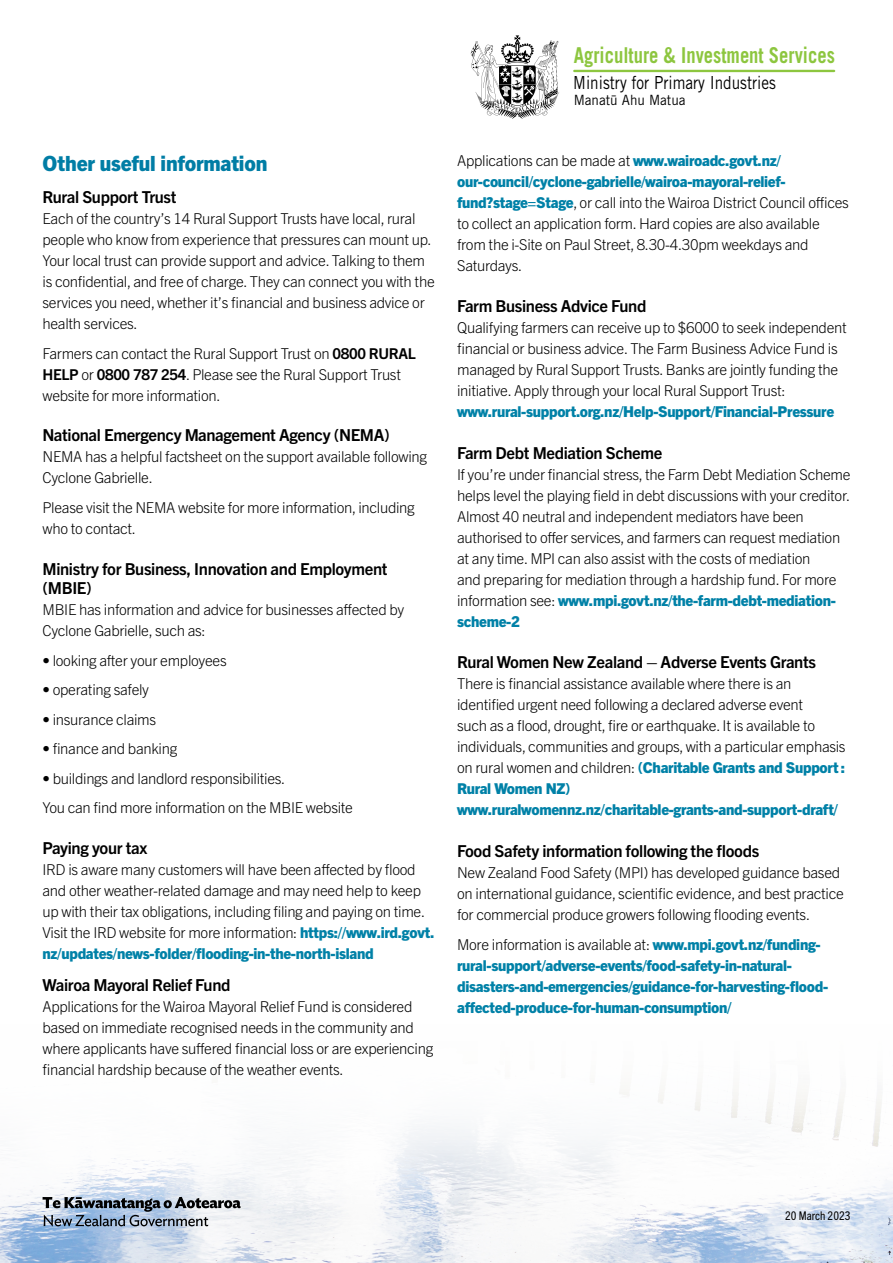
<style>
.page{position:relative;width:893px;height:1263px;background:#fff}
.page>*{position:absolute;margin:0;border:0;box-sizing:border-box;transform-origin:0 0}
.t1{font:700 21.9px "Trade Gothic LT Std";color:#8dc63f;scale:.85 1}
.t2{font:800 21px "Trade Gothic Next LT Pro";letter-spacing:-.01em;color:#007da5}
.t3{font:18px "Trade Gothic LT Std";color:#000;scale:.85 1}
.t4{font:700 16.5px/19.5px "Trade Gothic Next LT Pro";letter-spacing:-.02em;color:#000}
.t5{font:300 15px/21px "Trade Gothic Next LT Pro";letter-spacing:-.02em;color:#000}
.t6{font:800 15px/21px "Trade Gothic Next LT Pro";letter-spacing:-.02em;color:#0081a7}
.t7{font:14.1px "Trade Gothic LT Std";color:#000;scale:.95 1}
.t8{font:condensed 12px "Trade Gothic Next LT Pro";color:#000}
.s1{font-weight:700}
.s2{font-weight:800;color:#0081a7}
.s3{font-weight:300;color:#000}
</style>
<div class="page">
<img style="left:0;top:1210px;width:893px;height:53px">
<svg style="left:470px;top:35px;width:89px;height:84px"></svg>
<hr style="left:573px;top:70px;width:262px;height:2px;background:#8dc63f">
<svg style="left:43px;top:1197px;width:198px;height:29px;background:#909ba9"></svg>
<h2 class="t2" style="left:43px;top:148px;width:226px">Other useful information</h2>
<p class="t4" style="left:43px;top:186px;width:135px">Rural Support Trust</p>
<p class="t5" style="left:43px;top:207px;width:394px">Each of the country’s 14 Rural Support Trusts have local, rural people who know from experience that pressures can mount up.<br>Your local trust can provide support and advice. Talking to them is confidential, and free of charge. They can connect you with the services you need, whether it’s financial and business advice or health services.</p>
<p class="t5" style="left:43px;top:342px;width:375px">Farmers can contact the Rural Support Trust on <span class="s1">0800 RURAL<br>HELP</span> or <span class="s1">0800 787 254</span>. Please see the Rural Support Trust website for more information.</p>
<p class="t4" style="left:43px;top:424px;width:349px">National Emergency Management Agency (NEMA)</p>
<p class="t5" style="left:43px;top:445px;width:386px">NEMA has a helpful factsheet on the support available following<br>Cyclone Gabrielle.</p>
<p class="t5" style="left:43px;top:496px;width:374px">Please visit the NEMA website for more information, including who to contact.</p>
<p class="t4" style="left:43px;top:558px;width:346px">Ministry for Business, Innovation and Employment (MBIE)</p>
<p class="t5" style="left:43px;top:598px;width:363px">MBIE has information and advice for businesses affected by<br>Cyclone Gabrielle, such as:</p>
<p class="t5" style="left:43px;top:649px;width:186px">• looking after your employees</p>
<p class="t5" style="left:43px;top:678px;width:108px">• operating safely</p>
<p class="t5" style="left:43px;top:708px;width:115px">• insurance claims</p>
<p class="t5" style="left:43px;top:737px;width:136px">• finance and banking</p>
<p class="t5" style="left:43px;top:762px;width:312px;line-height:29.5px">• buildings and landlord responsibilities.<br>You can find more information on the MBIE website</p>
<p class="t4" style="left:43px;top:837px;width:106px">Paying your tax</p>
<p class="t5" style="left:43px;top:858px;width:394px">IRD is aware many customers will have been affected by flood and other weather-related damage and may need help to keep up with their tax obligations, including filing and paying on time.<br>Visit the IRD website for more information: <span class="s2">https://www.ird.govt. nz/updates/news-folder/flooding-in-the-north-island</span></p>
<p class="t4" style="left:43px;top:974px;width:189px">Wairoa Mayoral Relief Fund</p>
<p class="t5" style="left:43px;top:995px;width:392px">Applications for the Wairoa Mayoral Relief Fund is considered based on immediate recognised needs in the community and where applicants have suffered financial loss or are experiencing financial hardship because of the weather events.</p>
<h1 class="t1" style="left:574px;top:42px;width:309px">Agriculture &amp; Investment Services</h1>
<p class="t3" style="left:573px;top:72px;width:240px">Ministry for Primary Industries</p>
<p class="t7" style="left:574px;top:92px;width:119px">Manatū Ahu Matua</p>
<p class="t5" style="left:457px;top:149px;width:393px">Applications can be made at <span class="s2">www.wairoadc.govt.nz/ our-council/cyclone-gabrielle/wairoa-mayoral-relief&shy;fund?stage=Stage</span>, or call into the Wairoa District Council offices to collect an application form. Hard copies are also available from the i-Site on Paul Street, 8.30-4.30pm weekdays and Saturdays.</p>
<p class="t4" style="left:457px;top:295px;width:191px">Farm Business Advice Fund</p>
<p class="t5" style="left:457px;top:316px;width:391px">Qualifying farmers can receive up to $6000 to seek independent financial or business advice. The Farm Business Advice Fund is managed by Rural Support Trusts. Banks are jointly funding the initiative. Apply through your local Rural Support Trust:</p>
<p class="t6" style="left:457px;top:400px;width:379px">www.rural-support.org.nz/Help-Support/Financial-Pressure</p>
<p class="t4" style="left:457px;top:442px;width:207px">Farm Debt Mediation Scheme</p>
<p class="t5" style="left:457px;top:463px;width:395px">If you’re under financial stress, the Farm Debt Mediation Scheme helps level the playing field in debt discussions with your creditor.<br>Almost 40 neutral and independent mediators have been authorised to offer services, and farmers can request mediation at any time. MPI can also assist with the costs of mediation<br>and preparing for mediation through a hardship fund. For more information see: <span class="s2">www.mpi.govt.nz/the-farm-debt-mediation&shy;scheme-2</span></p>
<p class="t4" style="left:457px;top:651px;width:360px">Rural Women New Zealand – Adverse Events Grants</p>
<p class="t5" style="left:457px;top:672px;width:390px">There is financial assistance available where there is an identified urgent need following a declared adverse event<br>such as a flood, drought, fire or earthquake. It is available to individuals, communities and groups, with a particular emphasis on rural women and children: <span class="s2">(Charitable Grants and Support :<br>Rural Women NZ) www.ruralwomennz.nz/charitable-grants-and-support-draft/</span></p>
<p class="t4" style="left:457px;top:840px;width:304px">Food Safety information following the floods</p>
<p class="t5" style="left:457px;top:861px;width:388px">New Zealand Food Safety (MPI) has developed guidance based on international guidance, scientific evidence, and best practice for commercial produce growers following flooding events.</p>
<p class="t6" style="left:457px;top:933px;width:372px"><span class="s3">More information is available at:</span> www.mpi.govt.nz/funding&shy;rural-support/adverse-events/food-safety-in-natural&shy;disasters-and-emergencies/guidance-for-harvesting-flood&shy;affected-produce-for-human-consumption/</p>
<p class="t8" style="left:785px;top:1207px;width:67px">20 March 2023</p>
</div>
